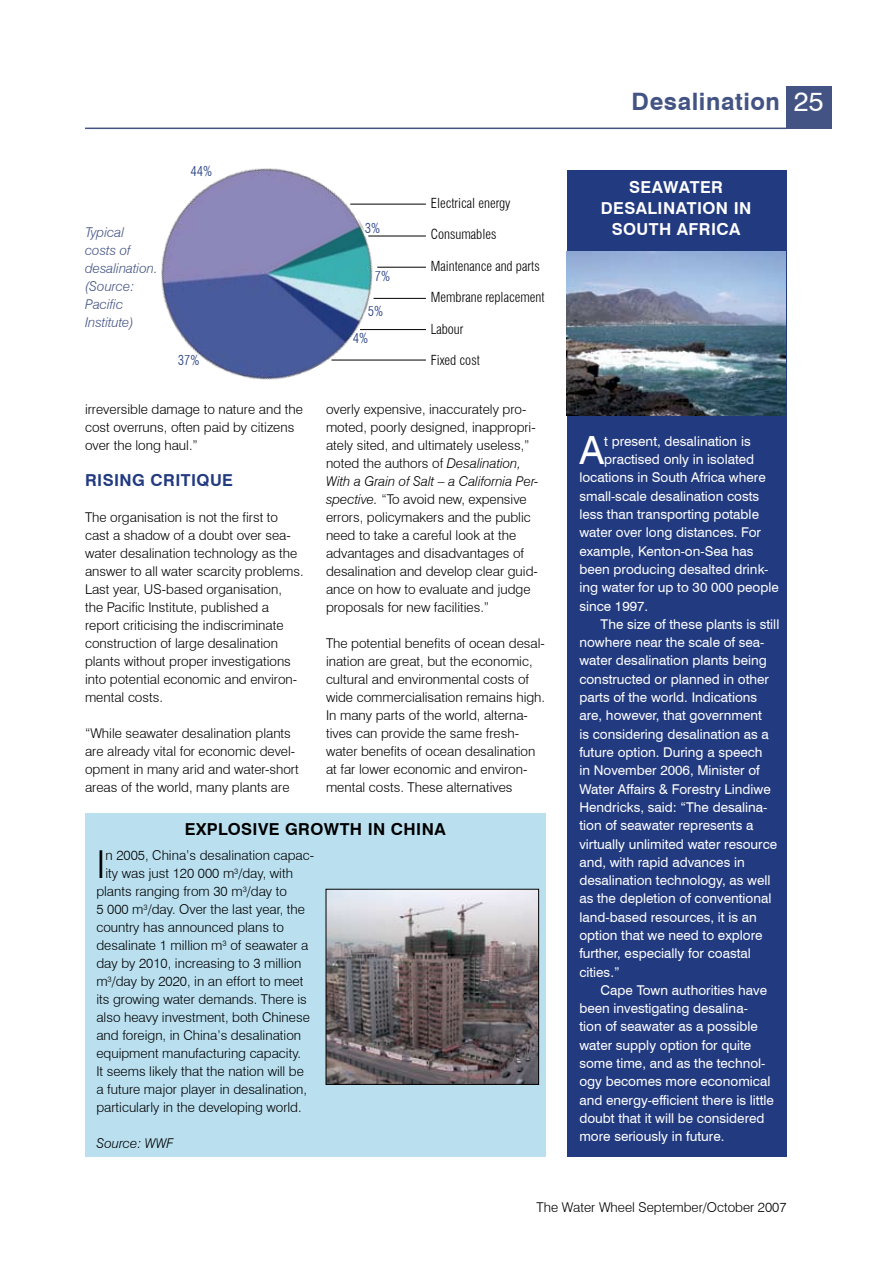
<style>
.page{position:relative;width:893px;height:1263px;background:#fff}
.page>*{position:absolute;margin:0;border:0;box-sizing:border-box;transform-origin:0 0}
.t1{font:39px "Swiss 721 BT";color:#fff}
.t2{font:300 38.55px "Swiss 721 BT";color:#000}
.t3{font:700 24px "Swiss 721 BT";color:#425384}
.t4{font:700 16.5px/21px "Swiss 721 BT";letter-spacing:.025em;color:#fff;text-align:center}
.t5{font:700 16.5px "Swiss 721 BT";letter-spacing:.025em;color:#000}
.t6{font:700 16.5px "Swiss 721 BT";letter-spacing:.025em;color:#223a80}
.t7{font:300 13.5px/18px "Swiss 721 BT";color:#000}
.t8{font:13.5px "Swiss 721 BT";color:#fff}
.t9{font:300 condensed 13.5px "Swiss 721 BT";color:#000}
.t10{font:italic 300 13.5px/18px "Swiss 721 BT";color:#425384}
.t11{font:300 condensed 13.5px "Swiss 721 BT";color:#223a80}
.t12{font:italic 300 13.5px "Swiss 721 BT";color:#000}
.s1{font-style:italic}
.s2{font-weight:400;font-size:27px;color:#fff}
</style>
<div class="page">
<hr style="left:85px;top:128px;width:702px;height:1px;background:#425384">
<div style="left:787px;top:86px;width:45px;height:43px;background:#425384"></div>
<img style="left:121px;top:129px;width:290px;height:251px">
<hr style="left:350px;top:204px;width:76px;height:1px;background:#000">
<hr style="left:368px;top:236px;width:58px;height:1px;background:#000">
<hr style="left:377px;top:267px;width:49px;height:1px;background:#000">
<hr style="left:373px;top:298px;width:53px;height:1px;background:#000">
<hr style="left:360px;top:329px;width:66px;height:1px;background:#000">
<hr style="left:331px;top:360px;width:95px;height:1px;background:#000">
<div style="left:567px;top:170px;width:220px;height:987px;background:#223a80"></div>
<img style="left:567px;top:252px;width:218px;height:164px">
<div style="left:85px;top:813px;width:461px;height:344px;background:#bae0f0"></div>
<img style="left:328px;top:891px;width:209px;height:192px">
<div style="left:326px;top:889px;width:213px;height:196px;border:1px solid #000"></div>
<p class="t10" style="left:85px;top:223px;width:74px">Typical costs of desalination. (Source:<br>Pacific<br>Institute)</p>
<p class="t11" style="left:191px;top:163px;width:23px">44%</p>
<p class="t11" style="left:178px;top:352px;width:23px">37%</p>
<p class="t7" style="left:85px;top:400px;width:219px">irreversible damage to nature and the cost overruns, often paid by citizens over the long haul.”</p>
<p class="t6" style="left:85px;top:470px;width:150px">RISING CRITIQUE</p>
<p class="t7" style="left:85px;top:508px;width:220px">The organisation is not the first to cast a shadow of a doubt over sea&shy;water desalination technology as the answer to all water scarcity problems.<br>Last year, US-based organisation,<br>the Pacific Institute, published a report criticising the indiscriminate construction of large desalination plants without proper investigations into potential economic and environ&shy;mental costs.</p>
<p class="t7" style="left:85px;top:724px;width:215px">“While seawater desalination plants are already vital for economic devel&shy;opment in many arid and water-short areas of the world, many plants are</p>
<p class="t11" style="left:365px;top:220px;width:17px">3%</p>
<p class="t11" style="left:375px;top:268px;width:17px">7%</p>
<p class="t11" style="left:368px;top:303px;width:17px">5%</p>
<p class="t11" style="left:353px;top:330px;width:17px">4%</p>
<p class="t9" style="left:431px;top:195px;width:81px">Electrical energy</p>
<p class="t9" style="left:431px;top:226px;width:67px">Consumables</p>
<p class="t9" style="left:431px;top:258px;width:110px">Maintenance and parts</p>
<p class="t9" style="left:431px;top:289px;width:115px">Membrane replacement</p>
<p class="t9" style="left:431px;top:321px;width:34px">Labour</p>
<p class="t9" style="left:431px;top:352px;width:50px">Fixed cost</p>
<p class="t7" style="left:326px;top:400px;width:214px">overly expensive, inaccurately pro&shy;moted, poorly designed, inappropri&shy;ately sited, and ultimately useless,” noted the authors of <span class="s1">Desalination, With a Grain of Salt – a California Per&shy;spective.</span> “To avoid new, expensive errors, policymakers and the public need to take a careful look at the advantages and disadvantages of desalination and develop clear guid&shy;ance on how to evaluate and judge proposals for new facilities.”</p>
<p class="t7" style="left:326px;top:634px;width:221px">The potential benefits of ocean desal&shy;ination are great, but the economic, cultural and environmental costs of wide commercialisation remains high.<br>In many parts of the world, alterna&shy;tives can provide the same fresh&shy;water benefits of ocean desalination at far lower economic and environ&shy;mental costs. These alternatives</p>
<p class="t5" style="left:185px;top:819px;width:262px">EXPLOSIVE GROWTH IN CHINA</p>
<h2 class="t2" style="left:96px;top:841px;width:11px">I</h2>
<p class="t7" style="left:105px;top:846px;width:210px">n 2005, China’s desalination capac-</p>
<p class="t7" style="left:105px;top:864px;width:189px">ity was just 120 000 m<sup>3</sup>/day, with</p>
<p class="t7" style="left:96px;top:882px;width:192px">plants ranging from 30 m<sup>3</sup>/day to</p>
<p class="t7" style="left:96px;top:900px;width:210px">5 000 m<sup>3</sup>/day. Over the last year, the</p>
<p class="t7" style="left:96px;top:918px;width:189px">country has announced plans to</p>
<p class="t7" style="left:96px;top:936px;width:214px">desalinate 1 million m<sup>3</sup> of seawater a</p>
<p class="t7" style="left:96px;top:954px;width:206px">day by 2010, increasing to 3 million</p>
<p class="t7" style="left:96px;top:972px;width:208px">m<sup>3</sup>/day by 2020, in an effort to meet</p>
<p class="t7" style="left:96px;top:990px;width:212px">its growing water demands. There is</p>
<p class="t7" style="left:96px;top:1008px;width:215px">also heavy investment, both Chinese</p>
<p class="t7" style="left:96px;top:1026px;width:206px">and foreign, in China’s desalination</p>
<p class="t7" style="left:96px;top:1044px;width:206px">equipment manufacturing capacity.</p>
<p class="t7" style="left:96px;top:1062px;width:209px">It seems likely that the nation will be</p>
<p class="t7" style="left:96px;top:1080px;width:212px">a future major player in desalination,</p>
<p class="t7" style="left:96px;top:1098px;width:207px">particularly in the developing world.</p>
<p class="t12" style="left:96px;top:1135px;width:79px">Source: WWF</p>
<h3 class="t3" style="left:632px;top:87px;width:193px">DESALINATION <span class="s2">25</span></h3>
<p class="t4" style="left:601px;top:176px;width:152px">SEAWATER<br>DESALINATION IN<br>SOUTH AFRICA</p>
<h1 class="t1" style="left:579px;top:426px;width:26px">A</h1>
<p class="t8" style="left:604px;top:433px;width:148px">t present, desalination is</p>
<p class="t8" style="left:604px;top:451px;width:152px">practised only in isolated</p>
<p class="t8" style="left:579px;top:469px;width:188px">locations in South Africa where</p>
<p class="t8" style="left:579px;top:488px;width:181px">small-scale desalination costs</p>
<p class="t8" style="left:579px;top:506px;width:181px">less than transporting potable</p>
<p class="t8" style="left:579px;top:524px;width:183px">water over long distances. For</p>
<p class="t8" style="left:579px;top:543px;width:176px">example, Kenton-on-Sea has</p>
<p class="t8" style="left:579px;top:561px;width:190px">been producing desalted drink-</p>
<p class="t8" style="left:579px;top:579px;width:201px">ing water for up to 30 000 people</p>
<p class="t8" style="left:579px;top:597px;width:70px">since 1997.</p>
<p class="t8" style="left:601px;top:616px;width:180px">The size of these plants is still</p>
<p class="t8" style="left:579px;top:634px;width:187px">nowhere near the scale of sea-</p>
<p class="t8" style="left:579px;top:652px;width:189px">water desalination plants being</p>
<p class="t8" style="left:579px;top:671px;width:191px">constructed or planned in other</p>
<p class="t8" style="left:579px;top:689px;width:179px">parts of the world. Indications</p>
<p class="t8" style="left:579px;top:707px;width:184px">are, however, that government</p>
<p class="t8" style="left:579px;top:726px;width:191px">is considering desalination as a</p>
<p class="t8" style="left:579px;top:744px;width:185px">future option. During a speech</p>
<p class="t8" style="left:579px;top:762px;width:182px">in November 2006, Minister of</p>
<p class="t8" style="left:579px;top:781px;width:193px">Water Affairs &amp; Forestry Lindiwe</p>
<p class="t8" style="left:579px;top:799px;width:189px">Hendricks, said: “The desalina-</p>
<p class="t8" style="left:579px;top:817px;width:176px">tion of seawater represents a</p>
<p class="t8" style="left:579px;top:835px;width:199px">virtually unlimited water resource</p>
<p class="t8" style="left:579px;top:854px;width:167px">and, with rapid advances in</p>
<p class="t8" style="left:579px;top:872px;width:193px">desalination technology, as well</p>
<p class="t8" style="left:579px;top:890px;width:194px">as the depletion of conventional</p>
<p class="t8" style="left:579px;top:909px;width:179px">land-based resources, it is an</p>
<p class="t8" style="left:579px;top:927px;width:185px">option that we need to explore</p>
<p class="t8" style="left:579px;top:945px;width:173px">further, especially for coastal</p>
<p class="t8" style="left:579px;top:964px;width:42px">cities.”</p>
<p class="t8" style="left:601px;top:982px;width:168px">Cape Town authorities have</p>
<p class="t8" style="left:579px;top:1000px;width:170px">been investigating desalina-</p>
<p class="t8" style="left:579px;top:1018px;width:180px">tion of seawater as a possible</p>
<p class="t8" style="left:579px;top:1037px;width:173px">water supply option for quite</p>
<p class="t8" style="left:579px;top:1055px;width:188px">some time, and as the technol-</p>
<p class="t8" style="left:579px;top:1073px;width:192px">ogy becomes more economical</p>
<p class="t8" style="left:579px;top:1092px;width:196px">and energy-efficient there is little</p>
<p class="t8" style="left:579px;top:1110px;width:187px">doubt that it will be considered</p>
<p class="t8" style="left:579px;top:1128px;width:147px">more seriously in future.</p>
<p class="t7" style="left:537px;top:1198px;width:252px">The Water Wheel September/October 2007</p>
</div>
